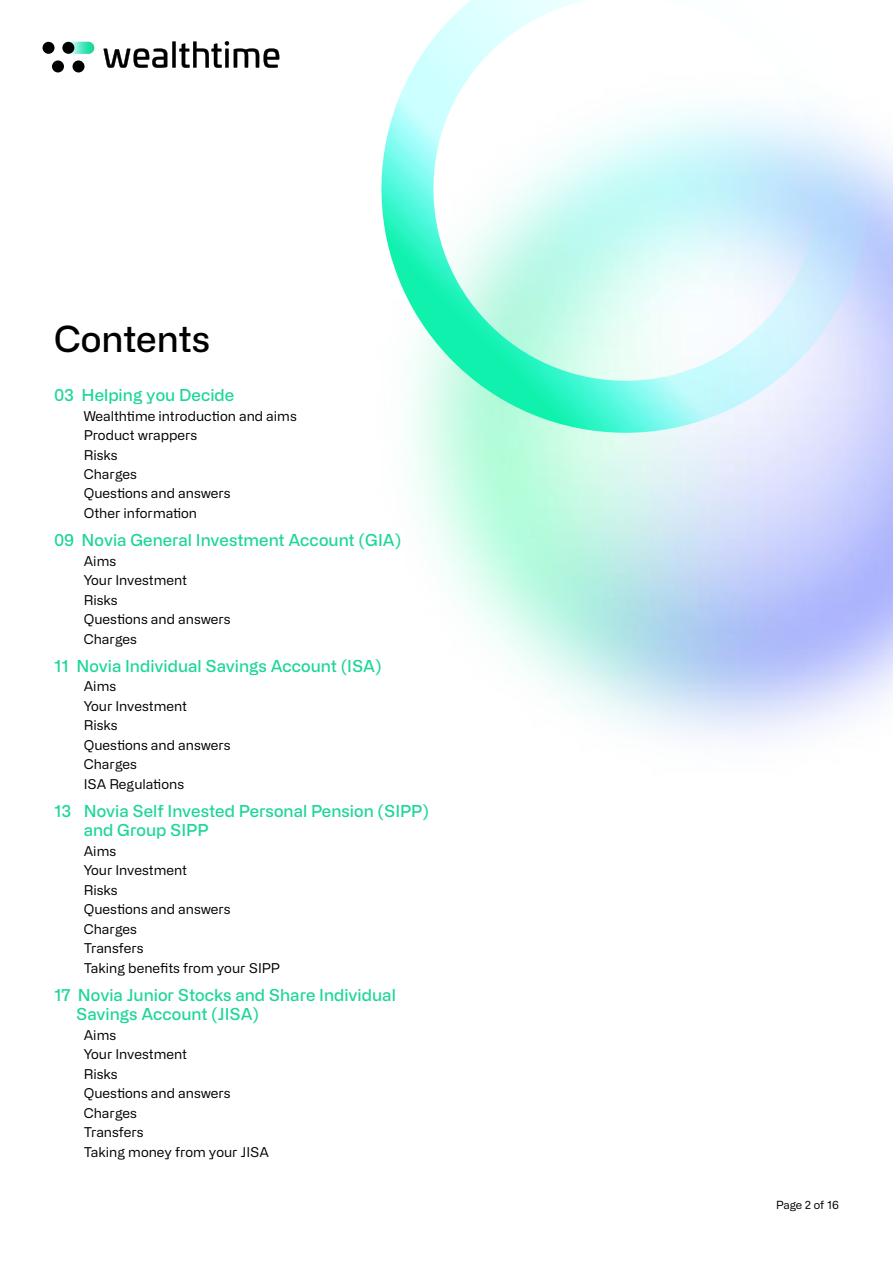
<style>
.page{position:relative;width:893px;height:1263px;background:#fff}
.page>*{position:absolute;margin:0;border:0;box-sizing:border-box;transform-origin:0 0}
.t1{font:500 36px "Alliance No.2";color:#000}
.t2{font:500 16.5px/19.5px "Alliance No.2";color:#1dd698}
.t3{font:13.5px/19.5px "Alliance No.2";color:#000}
.t4{font:11.25px "Alliance No.2";color:#000}
</style>
<div class="page">
<img style="left:42px;top:41px;width:851px;height:698px">
<svg style="left:356px;top:0;width:537px;height:433px"></svg>
<h1 class="t1" style="left:54px;top:316px;width:158px">Contents</h1>
<p class="t2" style="left:54px;top:385px;width:182px">03 Helping you Decide</p>
<p class="t3" style="left:84px;top:406px;width:215px">Wealthtime introduction and aims<br>Product wrappers<br>Risks<br>Charges<br>Questions and answers<br>Other information</p>
<p class="t2" style="left:54px;top:530px;width:349px">09 Novia General Investment Account (GIA)</p>
<p class="t3" style="left:84px;top:551px;width:148px">Aims<br>Your Investment<br>Risks<br>Questions and answers<br>Charges</p>
<p class="t2" style="left:54px;top:656px;width:329px">11 Novia Individual Savings Account (ISA)</p>
<p class="t3" style="left:84px;top:676px;width:148px">Aims<br>Your Investment<br>Risks<br>Questions and answers<br>Charges<br>ISA Regulations</p>
<p class="t2" style="left:84px;top:801px;width:347px;text-indent:-30px">13 Novia Self Invested Personal Pension (SIPP) and Group SIPP</p>
<p class="t3" style="left:84px;top:841px;width:198px">Aims<br>Your Investment<br>Risks<br>Questions and answers<br>Charges<br>Transfers<br>Taking benefits from your SIPP</p>
<p class="t2" style="left:76px;top:985px;width:321px;text-indent:-22px">17 Novia Junior Stocks and Share Individual<br>Savings Account (JISA)</p>
<p class="t3" style="left:84px;top:1025px;width:187px">Aims<br>Your Investment<br>Risks<br>Questions and answers<br>Charges<br>Transfers<br>Taking money from your JISA</p>
<p class="t4" style="left:776px;top:1198px;width:64px">Page 2 of 16</p>
</div>
